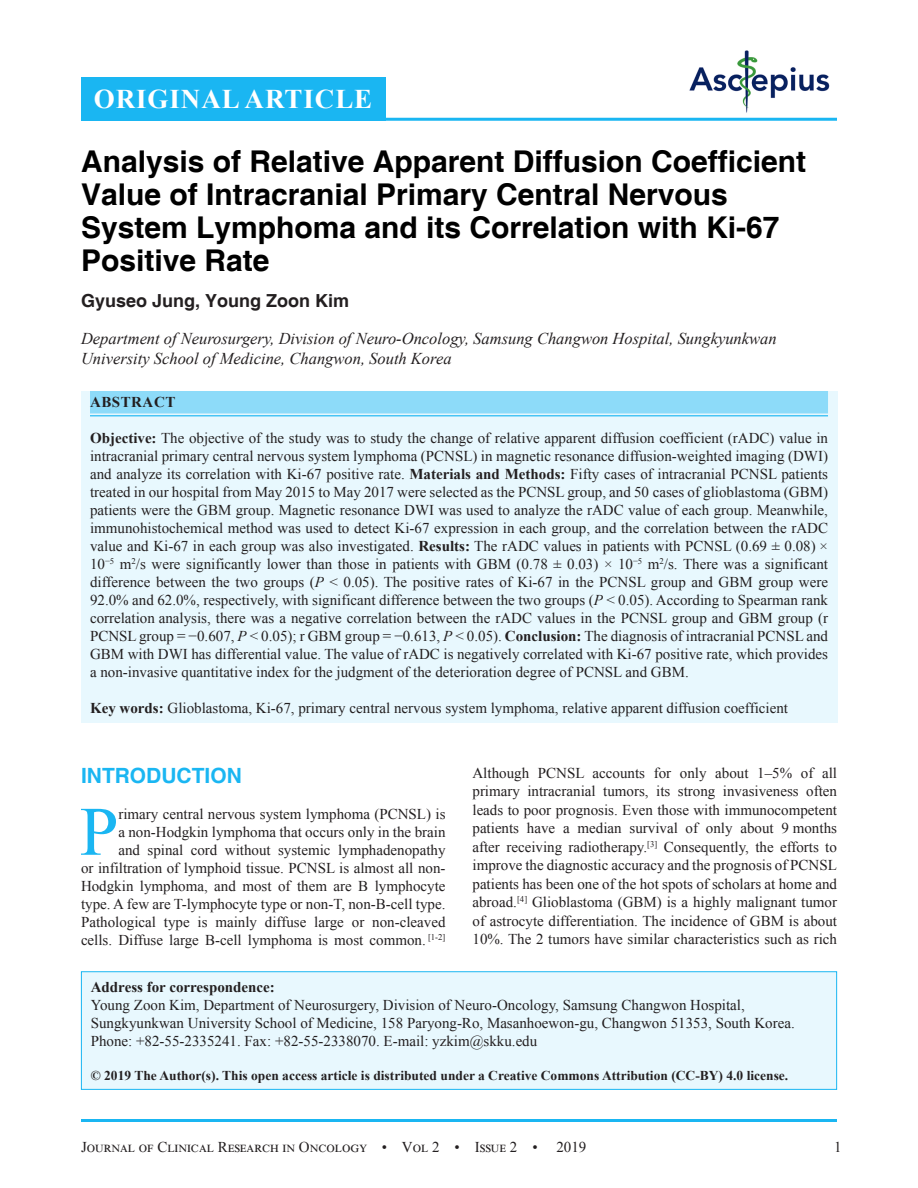
<style>
.page{position:relative;width:918px;height:1188px;background:#fff}
.page>*{position:absolute;margin:0;border:0;box-sizing:border-box;transform-origin:0 0}
.DROP_CAP_TX{font:69.3px "Times New Roman";color:#1ab6f2}
.AT{font:700 30px/33px "Helvetica";color:#000}
.AH{font:700 27px "Times New Roman";letter-spacing:.035em;color:#fff}
.t1{font:700 21px "Helvetica";color:#1ab6f2}
.AU{font:700 18px "Helvetica";color:#231f20}
.AFF{font:italic 16.5px/19.5px "Times New Roman";color:#231f20}
.ABS{font:15px/18px "Times New Roman";color:#231f20;text-align:justify}
.DROP_CAP_TX-2{font:15px/18.5px "Times New Roman";color:#231f20;text-align:right}
.ADD{font:15px/18px "Times New Roman";color:#231f20}
.KWD{font:15px "Times New Roman";color:#231f20}
.ABS-2{font:15px "Times New Roman";letter-spacing:.065em;color:#231f20}
.ABSH{font:700 15px "Times New Roman";letter-spacing:.035em;color:#231f20}
.CR{font:700 13.5px "Times New Roman";color:#231f20}
.s1{font-weight:700}
.s2{font-style:italic}
</style>
<div class="page">
<hr style="left:81px;top:1119px;width:756px;height:3px;background:#1ab6f2">
<img style="left:689px;top:50px;width:141px;height:63px">
<hr style="left:81px;top:118px;width:756px;height:3px;background:#1ab6f2">
<div style="left:81px;top:391px;width:756px;height:331px;background:#e8f8fe"></div>
<div style="left:90px;top:391px;width:738px;height:22px;background:#8ddbf9"></div>
<hr style="left:90px;top:415px;width:738px;height:1px;background:#48c5f5">
<div style="left:81px;top:972px;width:756px;height:117px;background:#e8f8fe"></div>
<div style="left:81px;top:971px;width:756px;height:119px;border:1px solid #1ab6f2"></div>
<div style="left:81px;top:77px;width:304px;height:44px;background:#1ab6f2"></div>
<p class="AH" style="left:94px;top:79px;width:280px">ORIGINAL ARTICLE</p>
<p class="AT" style="left:81px;top:146px;width:727px">Analysis of Relative Apparent Diffusion Coefficient Value of Intracranial Primary Central Nervous System Lymphoma and its Correlation with Ki-67<br>Positive Rate</p>
<p class="AU" style="left:81px;top:290px;width:270px">Gyuseo Jung, Young Zoon Kim</p>
<p class="AFF" style="left:81px;top:329px;width:697px">Department of Neurosurgery, Division of Neuro-Oncology, Samsung Changwon Hospital, Sungkyunkwan<br>University School of Medicine, Changwon, South Korea</p>
<p class="ABSH" style="left:90px;top:392px;width:87px">ABSTRACT</p>
<p class="ABS" style="left:90px;top:429px;width:740px"><span class="s1">Objective:</span> The objective of the study was to study the change of relative apparent diffusion coefficient (rADC) value in intracranial primary central nervous system lymphoma (PCNSL) in magnetic resonance diffusion-weighted imaging (DWI) and analyze its correlation with Ki-67 positive rate. <span class="s1">Materials and Methods:</span> Fifty cases of intracranial PCNSL patients treated in our hospital from May 2015 to May 2017 were selected as the PCNSL group, and 50 cases of glioblastoma (GBM) patients were the GBM group. Magnetic resonance DWI was used to analyze the rADC value of each group. Meanwhile, immunohistochemical method was used to detect Ki-67 expression in each group, and the correlation between the rADC value and Ki-67 in each group was also investigated. <span class="s1">Results:</span> The rADC values in patients with PCNSL (0.69 ± 0.08) × 10<sup>−5</sup> m<sup>2</sup>/s were significantly lower than those in patients with GBM (0.78 ± 0.03) × 10<sup>−5</sup> m<sup>2</sup>/s. There was a significant difference between the two groups (<span class="s2">P</span> &lt; 0.05). The positive rates of Ki-67 in the PCNSL group and GBM group were 92.0% and 62.0%, respectively, with significant difference between the two groups (<span class="s2">P</span> &lt; 0.05). According to Spearman rank correlation analysis, there was a negative correlation between the rADC values in the PCNSL group and GBM group (r PCNSL group = −0.607, <span class="s2">P</span> &lt; 0.05); r GBM group = −0.613, <span class="s2">P</span> &lt; 0.05). <span class="s1">Conclusion:</span> The diagnosis of intracranial PCNSL and GBM with DWI has differential value. The value of rADC is negatively correlated with Ki-67 positive rate, which provides a non-invasive quantitative index for the judgment of the deterioration degree of PCNSL and GBM.</p>
<p class="KWD" style="left:90px;top:698px;width:700px"><span class="s1">Key words:</span> Glioblastoma, Ki-67, primary central nervous system lymphoma, relative apparent diffusion coefficient</p>
<h1 class="t1" style="left:81px;top:763px;width:162px">INTRODUCTION</h1>
<p class="DROP_CAP_TX" style="left:80px;top:783px;width:40px">P</p>
<p class="DROP_CAP_TX-2" style="left:81px;top:804px;width:366px;line-height:18px">rimary central nervous system lymphoma (PCNSL) is<br>a non-Hodgkin lymphoma that occurs only in the brain<br>and spinal cord without systemic lymphadenopathy<br>or infiltration of lymphoid tissue. PCNSL is almost all non-Hodgkin lymphoma, and most of them are B lymphocyte type. A few are T-lymphocyte type or non-T, non-B-cell type.<br>Pathological type is mainly diffuse large or non-cleaved cells. Diffuse large B-cell lymphoma is most common. <sup>[1-2]</sup></p>
<p class="DROP_CAP_TX-2" style="left:472px;top:763px;width:366px;text-align:justify">Although PCNSL accounts for only about 1–5% of all primary intracranial tumors, its strong invasiveness often leads to poor prognosis. Even those with immunocompetent patients have a median survival of only about 9 months after receiving radiotherapy.<sup>[3]</sup> Consequently, the efforts to improve the diagnostic accuracy and the prognosis of PCNSL patients has been one of the hot spots of scholars at home and abroad.<sup>[4]</sup> Glioblastoma (GBM) is a highly malignant tumor of astrocyte differentiation. The incidence of GBM is about 10%. The 2 tumors have similar characteristics such as rich</p>
<p class="ADD" style="left:91px;top:977px;width:706px"><span class="s1">Address for correspondence:<br></span>Young Zoon Kim, Department of Neurosurgery, Division of Neuro-Oncology, Samsung Changwon Hospital, Sungkyunkwan University School of Medicine, 158 Paryong-Ro, Masanhoewon-gu, Changwon 51353, South Korea.<br>Phone: +82-55-2335241. Fax: +82-55-2338070. E-mail: yzkim@skku.edu</p>
<p class="CR" style="left:91px;top:1066px;width:699px">© 2019 The Author(s). This open access article is distributed under a Creative Commons Attribution (CC-BY) 4.0 license.</p>
<p class="ABS-2" style="left:81px;top:1136px;width:458px">Journal of Clinical Research in Oncology • Vol 2 • Issue 2 •</p>
<p class="ABS" style="left:556px;top:1137px;width:31px">2019</p>
<p class="ABS" style="left:834px;top:1137px;width:9px">1</p>
</div>
